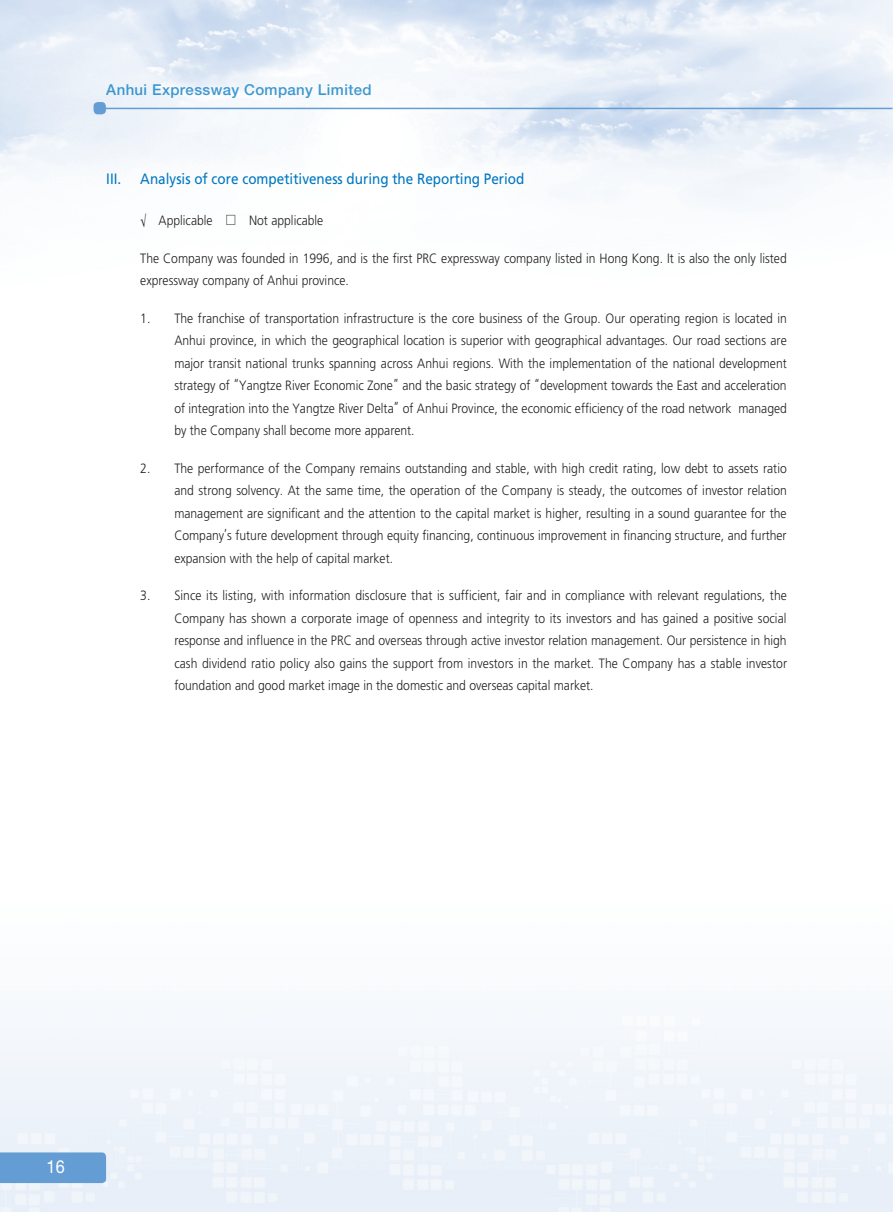
<style>
.page{position:relative;width:893px;height:1212px;background:#fff}
.page>*{position:absolute;margin:0;border:0;box-sizing:border-box;transform-origin:0 0}
.t1{font:18px "Helvetica Neue LT Std";color:#fff;scale:.9 1}
._4__副標題{font:15px "Frutiger LT Std";color:#0077c0;scale:.9 1}
.t2{font:500 15px "Helvetica Neue LT Std";letter-spacing:.025em;color:#0077c0}
._1__內文{font:300 13.5px/22.5px "Frutiger LT Std";color:#231f20;text-align:justify;scale:.9 1}
.s1{font-family:"Times LT Std";font-weight:400}
.s2{font-family:"M Hei HK"}
.s3{font-stretch:condensed}
</style>
<div class="page">
<div style="left:94px;top:102px;width:12px;height:12px;background:#639dd4;border-radius:4px"></div>
<hr style="left:98px;top:108px;width:794px;height:1px;background:#639dd4">
<div style="left:0;top:1152px;width:106px;height:31px;background:#639dd4"></div>
<p class="t2" style="left:106px;top:81px;width:267px">Anhui Expressway Company Limited</p>
<p class="_4__副標題" style="left:106px;top:169px;width:18px">III.</p>
<p class="_4__副標題" style="left:140px;top:169px;width:428px">Analysis of core competitiveness during the Reporting Period</p>
<p class="_1__內文" style="left:140px;top:209px;width:205px"><span class="s1">√</span> Applicable <span class="s2">□</span> Not applicable</p>
<p class="_1__內文" style="left:140px;top:247px;width:720px">The Company was founded in 1996, and is the first PRC expressway company listed in Hong Kong. It is also the only listed expressway company of Anhui province.</p>
<p class="_1__內文" style="left:174px;top:307px;width:682px;text-indent:-34px">1. The franchise of transportation infrastructure is the core business of the Group. Our operating region is located in Anhui province, in which the geographical location is superior with geographical advantages. Our road sections are major transit national trunks spanning across Anhui regions. With the implementation of the national development strategy of <span class="s3">“</span>Yangtze River Economic Zone<span class="s3">”</span> and the basic strategy of <span class="s3">“</span>development towards the East and acceleration of integration into the Yangtze River Delta<span class="s3">”</span> of Anhui Province, the economic efficiency of the road network managed by the Company shall become more apparent.</p>
<p class="_1__內文" style="left:174px;top:457px;width:682px;text-indent:-34px">2. The performance of the Company remains outstanding and stable, with high credit rating, low debt to assets ratio and strong solvency. At the same time, the operation of the Company is steady, the outcomes of investor relation management are significant and the attention to the capital market is higher, resulting in a sound guarantee for the Company<span class="s3">’</span>s future development through equity financing, continuous improvement in financing structure, and further expansion with the help of capital market.</p>
<p class="_1__內文" style="left:174px;top:584px;width:682px;text-indent:-34px">3. Since its listing, with information disclosure that is sufficient, fair and in compliance with relevant regulations, the Company has shown a corporate image of openness and integrity to its investors and has gained a positive social response and influence in the PRC and overseas through active investor relation management. Our persistence in high cash dividend ratio policy also gains the support from investors in the market. The Company has a stable investor foundation and good market image in the domestic and overseas capital market.</p>
<h1 class="t1" style="left:46px;top:1156px;width:22px">16</h1>
</div>
